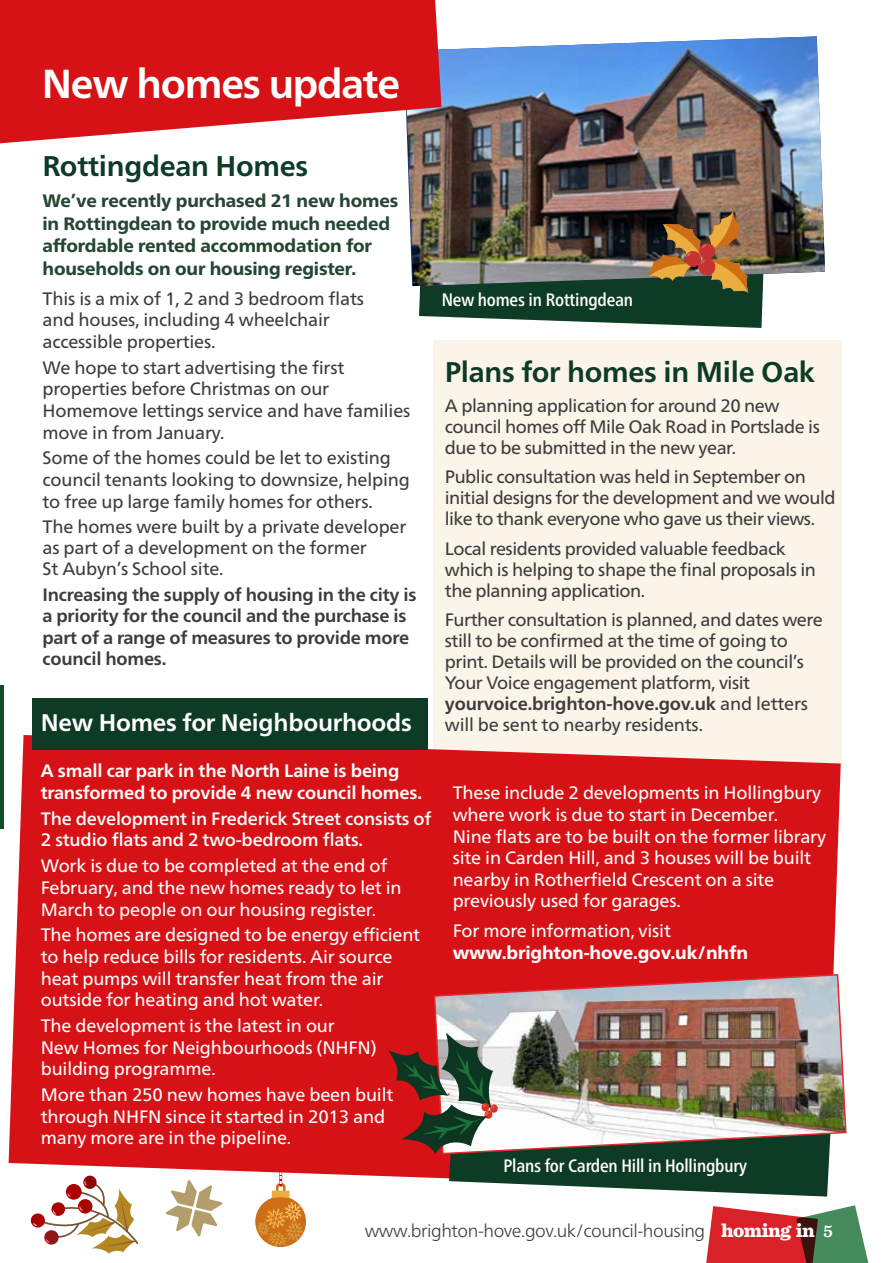
<style>
.page{position:relative;width:893px;height:1263px;background:#fff}
.page>*{position:absolute;margin:0;border:0;box-sizing:border-box;transform-origin:0 0}
.Frutiger_bold_27{font:700 40.5px "Frutiger Neue LT Pro";letter-spacing:-.03em;color:#fff}
.Heading_17_19_col2{font:700 28.5px "Frutiger Neue LT Pro";letter-spacing:-.01em;color:#0e3b26}
._14_16_bold_white{font:700 24px "Frutiger Neue LT Pro";letter-spacing:-.01em;color:#fff}
.Main_text_12_14_5_light_black{font:18px/21px "Frutiger Neue LT Pro";letter-spacing:-.025em;color:#3c3c3b}
.Main_text_white_12_14_5{font:18px/21.6px "Frutiger Neue LT Pro";letter-spacing:-.01em;color:#fff}
.Main_text_12_14_5_light_black-2{font:800 18px/22.5px "Frutiger Neue LT Pro";letter-spacing:-.01em;color:#244632}
.Main_text_12_14_5_light_black-3{font:700 18px/21.6px "Frutiger Neue LT Pro";letter-spacing:-.015em;color:#3c3c3b}
.Main_text_white_12_14_5-2{font:500 18px/21.6px "Frutiger Neue LT Pro";letter-spacing:-.01em;color:#fff}
.Main_text_white_12_14_5-3{font:700 18px/21.6px "Frutiger Neue LT Pro";letter-spacing:-.01em;color:#fff}
.Main_text_white_12_14_5-4{font:800 18px/21.6px "Frutiger Neue LT Pro";letter-spacing:-.01em;color:#fff}
.t1{font:500 condensed 18px "Frutiger Neue LT Pro";letter-spacing:-.01em;color:#fff}
.t2{font:300 18px "Frutiger Neue LT Pro";letter-spacing:-.025em;color:#3c3c3b}
.s1{color:#fff}
.s2{font-weight:700}
.s3{font-weight:400}
.s4{font-family:"Sentinel";font-weight:900;font-size:19.5px;color:#fff}
.s5{font-family:"Sentinel";font-weight:600;color:#fff}
</style>
<div class="page">
<svg style="left:706px;top:1205px;width:163px;height:58px"></svg>
<div style="left:31px;top:1213px;width:14px;height:14px;background:#ab0000;border-radius:50%"></div>
<svg style="left:33px;top:1191px;width:105px;height:63px"></svg>
<svg style="left:166px;top:1191px;width:56px;height:45px"></svg>
<div style="left:433px;top:340px;width:408px;height:423px;background:#fbf4e9"></div>
<svg style="left:255px;top:1191px;width:51px;height:56px"></svg>
<svg style="left:9px;top:735px;width:832px;height:456px;background:#d82328"></svg>
<svg style="left:449px;top:1155px;width:384px;height:41px;fill:#0e3b26"></svg>
<hr style="left:0;top:685px;width:3px;height:144px;background:#0d4f29">
<img style="left:407px;top:36px;width:418px;height:250px">
<svg style="left:0;top:0;width:441px;height:143px;background:#d82d31"></svg>
<div style="left:32px;top:699px;width:395px;height:51px;background:#0e3b26"></div>
<img style="left:419px;top:198px;width:347px;height:130px">
<img style="left:433px;top:973px;width:414px;height:182px">
<svg style="left:374px;top:1033px;width:125px;height:138px;background:#904f48"></svg>
<h5 class="Frutiger_bold_27" style="left:42px;top:60px;width:360px">New homes update</h5>
<p class="Heading_17_19_col2" style="left:43px;top:149px;width:267px">Rottingdean Homes</p>
<p class="Main_text_12_14_5_light_black-2" style="left:43px;top:189px;width:357px">We’ve recently purchased 21 new homes in Rottingdean to provide much needed affordable rented accommodation for households on our housing register.</p>
<p class="Main_text_12_14_5_light_black" style="left:43px;top:287px;width:323px;line-height:21.6px">This is a mix of 1, 2 and 3 bedroom flats and houses, including 4 wheelchair accessible properties.</p>
<p class="Main_text_12_14_5_light_black" style="left:43px;top:356px;width:369px;line-height:21.6px">We hope to start advertising the first properties before Christmas on our Homemove lettings service and have families move in from January.</p>
<p class="Main_text_12_14_5_light_black" style="left:43px;top:447px;width:369px;line-height:21.6px">Some of the homes could be let to existing council tenants looking to downsize, helping to free up large family homes for others.</p>
<p class="Main_text_12_14_5_light_black" style="left:43px;top:516px;width:365px">The homes were built by a private developer as part of a development on the former<br>St Aubyn’s School site.</p>
<p class="Main_text_12_14_5_light_black-3" style="left:43px;top:583px;width:375px">Increasing the supply of housing in the city is a priority for the council and the purchase is part of a range of measures to provide more council homes.<span class="s1">.</span></p>
<p class="t1" style="left:442px;top:289px;width:193px">New homes in Rottingdean</p>
<p class="Heading_17_19_col2" style="left:445px;top:355px;width:372px">Plans for homes in Mile Oak</p>
<p class="Main_text_12_14_5_light_black" style="left:445px;top:394px;width:377px">A planning application for around 20 new council homes off Mile Oak Road in Portslade is due to be submitted in the new year.</p>
<p class="Main_text_12_14_5_light_black" style="left:445px;top:466px;width:392px">Public consultation was held in September on initial designs for the development and we would like to thank everyone who gave us their views.</p>
<p class="Main_text_12_14_5_light_black" style="left:445px;top:538px;width:373px">Local residents provided valuable feedback which is helping to shape the final proposals in the planning application.</p>
<p class="Main_text_12_14_5_light_black" style="left:445px;top:609px;width:379px">Further consultation is planned, and dates were still to be confirmed at the time of going to print. Details will be provided on the council’s Your Voice engagement platform, visit <span class="s2">yourvoice.brighton-hove.gov.uk</span> and letters</p>
<p class="_14_16_bold_white" style="left:41px;top:708px;width:373px">New Homes for Neighbourhoods</p>
<p class="Main_text_12_14_5_light_black" style="left:445px;top:714px;width:260px">will be sent to nearby residents.</p>
<p class="Main_text_white_12_14_5-3" style="left:41px;top:760px;width:383px">A small car park in the North Laine is being transformed to provide 4 new council homes.</p>
<p class="Main_text_white_12_14_5-2" style="left:41px;top:807px;width:392px">The development in Frederick Street consists of<br>2 studio flats and 2 two-bedroom flats.</p>
<p class="Main_text_white_12_14_5" style="left:41px;top:855px;width:362px">Work is due to be completed at the end of<br>February, and the new homes ready to let in<br>March to people on our housing register.</p>
<p class="Main_text_white_12_14_5" style="left:41px;top:924px;width:381px">The homes are designed to be energy efficient to help reduce bills for residents. Air source heat pumps will transfer heat from the air outside for heating and hot water.</p>
<p class="Main_text_white_12_14_5" style="left:41px;top:1015px;width:338px">The development is the latest in our<br>New Homes for Neighbourhoods (NHFN) building programme.</p>
<p class="Main_text_white_12_14_5" style="left:41px;top:1084px;width:354px">More than 250 new homes have been built through NHFN since it started in 2013 and many more are in the pipeline.</p>
<p class="Main_text_white_12_14_5" style="left:453px;top:782px;width:375px">These include 2 developments in Hollingbury where work is due to start in December.<br>Nine flats are to be built on the former library site in Carden Hill, and 3 houses will be built nearby in Rotherfield Crescent on a site previously used for garages.</p>
<p class="Main_text_white_12_14_5-4" style="left:453px;top:920px;width:297px"><span class="s3">For more information, visit </span>www.brighton-hove.gov.uk/nhfn</p>
<p class="t1" style="left:503px;top:1154px;width:245px">Plans for Carden Hill in Hollingbury</p>
<p class="t2" style="left:365px;top:1219px;width:470px">www.brighton-hove.gov.uk/council-housing <span class="s4">homing in</span> <span class="s5">5</span></p>
</div>
